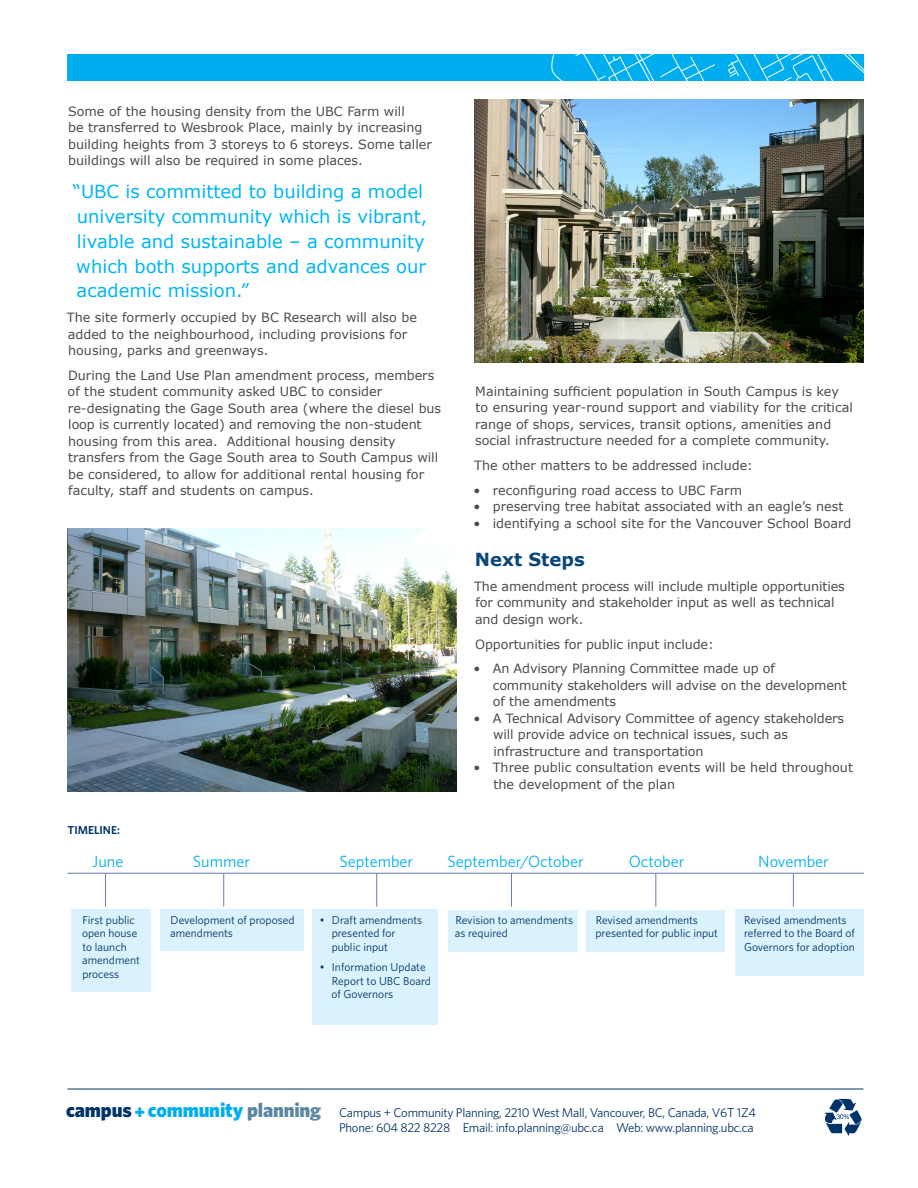
<style>
.page{position:relative;width:918px;height:1188px;background:#fff}
.page>*{position:absolute;margin:0;border:0;box-sizing:border-box;transform-origin:0 0}
.t1{font:900 19.95px "Whitney";letter-spacing:-.01em;color:#00aeef}
.t2{font:18px/24.8px "Verdana";color:#00b6f0}
.t3{font:700 18px "Verdana";color:#0a4678}
.t4{font:16.35px "Whitney";color:#00aeef}
.t5{font:12.75px/16.5px "Verdana";color:#4b4c4d}
.t6{font:12.75px "Whitney";letter-spacing:-.02em;color:#003367}
.t7{font:11.55px/13.5px "Whitney";color:#003367}
.t8{font:600 11.55px "Whitney";color:#003367}
.s1{color:#003367}
.s2{color:#5c87a1}
</style>
<div class="page">
<div style="left:735px;top:910px;width:129px;height:66px;background:#d9f2fc"></div>
<div style="left:586px;top:910px;width:139px;height:41px;background:#d9f2fc"></div>
<div style="left:448px;top:910px;width:129px;height:41px;background:#d9f2fc"></div>
<div style="left:313px;top:910px;width:125px;height:115px;background:#d9f2fc"></div>
<div style="left:160px;top:910px;width:144px;height:41px;background:#d9f2fc"></div>
<div style="left:72px;top:910px;width:79px;height:82px;background:#d9f2fc"></div>
<div style="left:68px;top:54px;width:796px;height:27px;background:#00aeef"></div>
<svg style="left:551px;top:54px;width:313px;height:27px"></svg>
<hr style="left:68px;top:1089px;width:795px;height:1px;background:#003367">
<svg style="left:824px;top:1099px;width:38px;height:37px"></svg>
<hr style="left:68px;top:873px;width:796px;height:1px;background:#657da7">
<hr style="left:105px;top:873px;width:1px;height:34px;background:#657da7">
<hr style="left:223px;top:873px;width:1px;height:34px;background:#657da7">
<hr style="left:376px;top:873px;width:1px;height:34px;background:#657da7">
<hr style="left:511px;top:873px;width:1px;height:34px;background:#657da7">
<hr style="left:656px;top:873px;width:1px;height:34px;background:#657da7">
<hr style="left:793px;top:873px;width:1px;height:34px;background:#657da7">
<img style="left:68px;top:528px;width:389px;height:264px">
<img style="left:475px;top:99px;width:389px;height:264px">
<p class="t5" style="left:68px;top:103px;width:365px">Some of the housing density from the UBC Farm will<br>be transferred to Wesbrook Place, mainly by increasing building heights from 3 storeys to 6 storeys. Some taller buildings will also be required in some places.</p>
<p class="t2" style="left:73px;top:180px;width:356px">“UBC is committed to building a model university community which is vibrant, livable and sustainable – a community which both supports and advances our academic mission.”</p>
<p class="t5" style="left:67px;top:309px;width:352px">The site formerly occupied by BC Research will also be added to the neighbourhood, including provisions for housing, parks and greenways.</p>
<p class="t5" style="left:68px;top:367px;width:375px">During the Land Use Plan amendment process, members of the student community asked UBC to consider re-designating the Gage South area (where the diesel bus loop is currently located) and removing the non-student housing from this area. Additional housing density transfers from the Gage South area to South Campus will be considered, to allow for additional rental housing for faculty, staff and students on campus.</p>
<p class="t8" style="left:68px;top:823px;width:54px">TIMELINE:</p>
<p class="t5" style="left:475px;top:383px;width:379px">Maintaining sufficient population in South Campus is key to ensuring year-round support and viability for the critical range of shops, services, transit options, amenities and social infrastructure needed for a complete community.</p>
<p class="t5" style="left:474px;top:458px;width:280px">The other matters to be addressed include:</p>
<p class="t5" style="left:473px;top:482px;width:270px">• reconfiguring road access to UBC Farm</p>
<p class="t5" style="left:473px;top:499px;width:371px">• preserving tree habitat associated with an eagle’s nest</p>
<p class="t5" style="left:473px;top:515px;width:380px">• identifying a school site for the Vancouver School Board</p>
<p class="t3" style="left:475px;top:548px;width:111px">Next Steps</p>
<p class="t5" style="left:474px;top:578px;width:372px">The amendment process will include multiple opportunities for community and stakeholder input as well as technical and design work.</p>
<p class="t5" style="left:475px;top:636px;width:240px">Opportunities for public input include:</p>
<p class="t5" style="left:493px;top:661px;width:356px;text-indent:-19px">• An Advisory Planning Committee made up of community stakeholders will advise on the development of the amendments</p>
<p class="t5" style="left:493px;top:710px;width:352px;text-indent:-20px">• A Technical Advisory Committee of agency stakeholders will provide advice on technical issues, such as infrastructure and transportation</p>
<p class="t5" style="left:494px;top:760px;width:361px;text-indent:-20px">• Three public consultation events will be held throughout the development of the plan</p>
<p class="t4" style="left:93px;top:850px;width:32px">June</p>
<p class="t4" style="left:193px;top:850px;width:59px">Summer</p>
<p class="t4" style="left:339px;top:850px;width:75px">September</p>
<p class="t4" style="left:448px;top:850px;width:138px">September/October</p>
<p class="t4" style="left:629px;top:850px;width:57px">October</p>
<p class="t4" style="left:758px;top:850px;width:72px">November</p>
<p class="t7" style="left:82px;top:913px;width:59px">First public open house to launch amendment process</p>
<p class="t7" style="left:170px;top:913px;width:126px">Development of proposed amendments</p>
<p class="t7" style="left:332px;top:913px;width:92px;text-indent:-12px">• Draft amendments presented for public input</p>
<p class="t7" style="left:331px;top:960px;width:101px;text-indent:-11px">• Information Update<br>Report to UBC Board of Governors</p>
<p class="t7" style="left:455px;top:913px;width:120px">Revision to amendments as required</p>
<p class="t7" style="left:595px;top:913px;width:124px">Revised amendments presented for public input</p>
<p class="t7" style="left:744px;top:913px;width:112px">Revised amendments referred to the Board of<br>Governors for adoption</p>
<p class="t1" style="left:66px;top:1097px;width:257px"><span class="s1">campus</span>+ community <span class="s2">planning</span></p>
<p class="t6" style="left:339px;top:1104px;width:419px">Campus + Community Planning, 2210 West Mall, Vancouver, BC, Canada, V6T 1Z4</p>
<p class="t6" style="left:339px;top:1119px;width:416px">Phone: 604 822 8228 Email: info.planning@ubc.ca Web: www.planning.ubc.ca</p>
</div>
